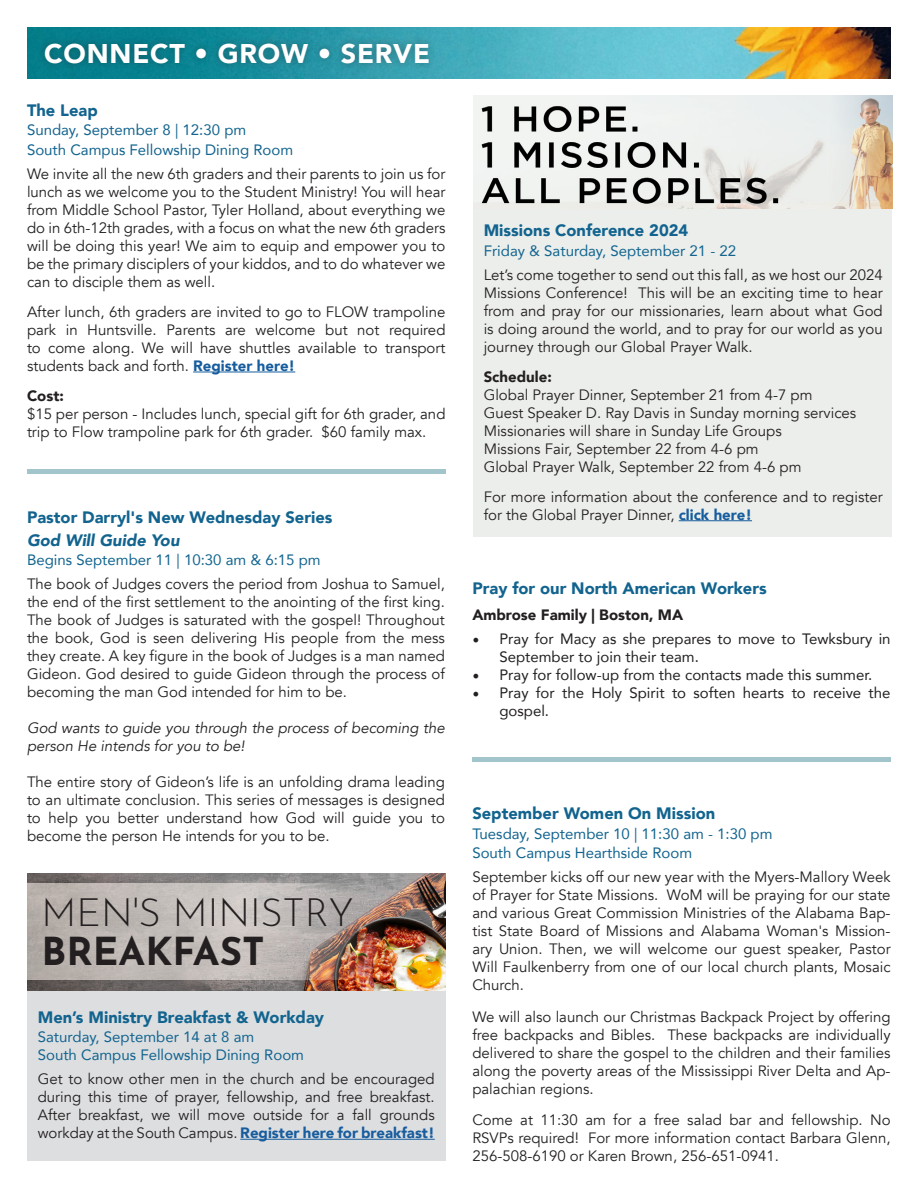
<style>
.page{position:relative;width:918px;height:1188px;background:#fff}
.page>*{position:absolute;margin:0;border:0;box-sizing:border-box;transform-origin:0 0}
.t1{font:300 38.55px/39.2px "Josefin Sans";color:#231f20}
.t2{font:900 27px "Avenir";letter-spacing:.03em;color:#fff}
.t3{font:900 16.5px "Avenir";color:#12648f}
.t4{font:italic 900 16.5px "Avenir";color:#12648f}
.Cambria_11_One_Column{font:15px/18px "Avenir";color:#231f20;text-align:justify}
.t5{font:15px "Avenir";color:#12648f}
.t6{font:15px/18px "Avenir";color:#231f20}
.Cambria_11_One_Column-2{font:italic 15px/18px "Avenir";color:#231f20}
.Cambria_11_One_Column-3{font:900 15px "Avenir";color:#231f20}
.s1{font-weight:900;color:#175d9e}
.s2{font-weight:700}
.s3{font-family:"Minion Pro";font-size:18px}
</style>
<div class="page">
<hr style="left:193px;top:372px;width:102px;height:1px;background:#175d9e">
<img style="left:27px;top:27px;width:864px;height:51px">
<div style="left:37px;top:36px;width:400px;height:36px;background:#231f20;opacity:.38"></div>
<div style="left:27px;top:979px;width:419px;height:182px;background:#dddee0"></div>
<hr style="left:240px;top:1139px;width:195px;height:1px;background:#175d9e">
<img style="left:27px;top:874px;width:418px;height:116px">
<img style="left:27px;top:883px;width:418px;height:96px">
<div style="left:473px;top:199px;width:418px;height:338px;background:#eceeeb"></div>
<img style="left:473px;top:95px;width:419px;height:114px">
<hr style="left:679px;top:520px;width:73px;height:1px;background:#175d9e">
<hr style="left:472px;top:757px;width:419px;height:4px;background:#a1c5ca">
<div style="left:27px;top:469px;width:418px;height:5px;background:#a1c5ca"></div>
<p class="t2" style="left:44px;top:31px;width:387px">CONNECT • GROW • SERVE</p>
<p class="t3" style="left:27px;top:96px;width:72px">The Leap</p>
<p class="t5" style="left:27px;top:118px;width:221px">Sunday, September 8 | 12:30 pm</p>
<p class="t5" style="left:27px;top:138px;width:268px">South Campus Fellowship Dining Room</p>
<p class="Cambria_11_One_Column" style="left:27px;top:165px;width:420px">We invite all the new 6th graders and their parents to join us for lunch as we welcome you to the Student Ministry! You will hear from Middle School Pastor, Tyler Holland, about everything we do in 6th-12th grades, with a focus on what the new 6th graders will be doing this year! We aim to equip and empower you to be the primary disciplers of your kiddos, and to do whatever we can to disciple them as well.</p>
<p class="Cambria_11_One_Column" style="left:27px;top:303px;width:420px">After lunch, 6th graders are invited to go to FLOW trampoline park in Huntsville. Parents are welcome but not required to come along. We will have shuttles available to transport students back and forth. <span class="s1">Register here!</span></p>
<p class="Cambria_11_One_Column-3" style="left:27px;top:383px;width:38px">Cost:</p>
<p class="Cambria_11_One_Column" style="left:27px;top:405px;width:420px">$15 per person - Includes lunch, special gift for 6th grader, and trip to Flow trampoline park for 6th grader. $60 family max.</p>
<p class="t3" style="left:27px;top:503px;width:307px">Pastor Darryl's New Wednesday Series</p>
<p class="t4" style="left:27px;top:526px;width:154px">God Will Guide You</p>
<p class="t5" style="left:27px;top:548px;width:295px">Begins September 11 | 10:30 am &amp; 6:15 pm</p>
<p class="Cambria_11_One_Column" style="left:27px;top:575px;width:419px">The book of Judges covers the period from Joshua to Samuel, the end of the first settlement to the anointing of the first king.<br>The book of Judges is saturated with the gospel! Throughout the book, God is seen delivering His people from the mess they create. A key figure in the book of Judges is a man named Gideon. God desired to guide Gideon through the process of becoming the man God intended for him to be.</p>
<p class="Cambria_11_One_Column-2" style="left:27px;top:719px;width:419px">God wants to guide you through the process of becoming the person He intends for you to be!</p>
<p class="Cambria_11_One_Column" style="left:27px;top:773px;width:419px">The entire story of Gideon’s life is an unfolding drama leading to an ultimate conclusion. This series of messages is designed to help you better understand how God will guide you to become the person He intends for you to be.</p>
<p class="t1" style="left:42px;top:889px;width:314px">MEN'S MINISTRY<br><span class="s2">BREAKFAST</span></p>
<p class="t3" style="left:38px;top:1003px;width:288px">Men’s Ministry Breakfast &amp; Workday</p>
<p class="t5" style="left:38px;top:1025px;width:218px">Saturday, September 14 at 8 am</p>
<p class="t5" style="left:38px;top:1043px;width:268px">South Campus Fellowship Dining Room</p>
<p class="Cambria_11_One_Column" style="left:38px;top:1070px;width:398px">Get to know other men in the church and be encouraged during this time of prayer, fellowship, and free breakfast.<br>After breakfast, we will move outside for a fall grounds workday at the South Campus. <span class="s1">Register here for breakfast!</span></p>
<p class="t3" style="left:484px;top:216px;width:206px">Missions Conference 2024</p>
<p class="t5" style="left:484px;top:238px;width:254px">Friday &amp; Saturday, September 21 - 22</p>
<p class="Cambria_11_One_Column" style="left:484px;top:266px;width:401px">Let’s come together to send out this fall, as we host our 2024<br>Missions Conference! This will be an exciting time to hear from and pray for our missionaries, learn about what God is doing around the world, and to pray for our world as you journey through our Global Prayer Walk.</p>
<p class="Cambria_11_One_Column-3" style="left:484px;top:364px;width:70px">Schedule:</p>
<p class="Cambria_11_One_Column" style="left:484px;top:386px;width:330px">Global Prayer Dinner, September 21 from 4-7 pm</p>
<p class="Cambria_11_One_Column" style="left:484px;top:404px;width:374px">Guest Speaker D. Ray Davis in Sunday morning services</p>
<p class="Cambria_11_One_Column" style="left:484px;top:422px;width:300px">Missionaries will share in Sunday Life Groups</p>
<p class="Cambria_11_One_Column" style="left:484px;top:440px;width:277px">Missions Fair, September 22 from 4-6 pm</p>
<p class="Cambria_11_One_Column" style="left:484px;top:458px;width:319px">Global Prayer Walk, September 22 from 4-6 pm</p>
<p class="Cambria_11_One_Column" style="left:484px;top:488px;width:401px">For more information about the conference and to register for the Global Prayer Dinner, <span class="s1">click here!</span></p>
<p class="t3" style="left:472px;top:574px;width:296px">Pray for our North American Workers</p>
<p class="Cambria_11_One_Column-3" style="left:472px;top:602px;width:212px">Ambrose Family | Boston, MA</p>
<p class="t6" style="left:499px;top:629px;width:393px;text-indent:-27px"><span class="s3">•</span> Pray for Macy as she prepares to move to Tewksbury in<br>September to join their team.</p>
<p class="t6" style="left:472px;top:665px;width:402px"><span class="s3">•</span> Pray for follow-up from the contacts made this summer.</p>
<p class="t6" style="left:499px;top:683px;width:393px;text-indent:-27px"><span class="s3">•</span> Pray for the Holy Spirit to soften hearts to receive the gospel.</p>
<p class="t3" style="left:472px;top:799px;width:244px">September Women On Mission</p>
<p class="t5" style="left:472px;top:821px;width:302px">Tuesday, September 10 | 11:30 am - 1:30 pm</p>
<p class="t5" style="left:472px;top:841px;width:221px">South Campus Hearthside Room</p>
<p class="Cambria_11_One_Column" style="left:472px;top:868px;width:420px">September kicks off our new year with the Myers-Mallory Week of Prayer for State Missions. WoM will be praying for our state and various Great Commission Ministries of the Alabama Bap&shy;tist State Board of Missions and Alabama Woman's Mission&shy;ary Union. Then, we will welcome our guest speaker, Pastor Will Faulkenberry from one of our local church plants, Mosaic Church.</p>
<p class="Cambria_11_One_Column" style="left:472px;top:1008px;width:420px">We will also launch our Christmas Backpack Project by offering free backpacks and Bibles. These backpacks are individually delivered to share the gospel to the children and their families along the poverty areas of the Mississippi River Delta and Ap&shy;palachian regions.</p>
<p class="Cambria_11_One_Column" style="left:472px;top:1111px;width:420px">Come at 11:30 am for a free salad bar and fellowship. No RSVPs required! For more information contact Barbara Glenn, 256-508-6190 or Karen Brown, 256-651-0941.</p>
</div>
